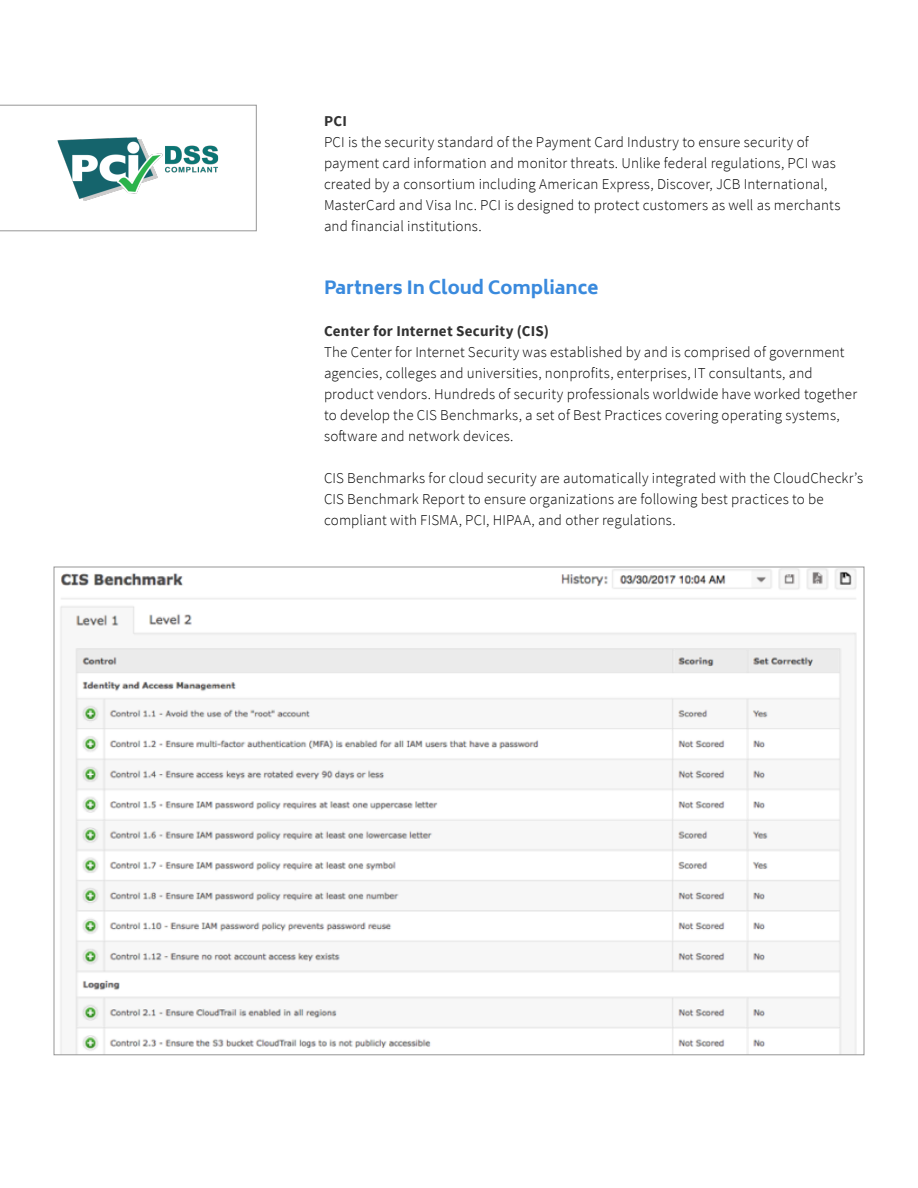
<style>
.page{position:relative;width:918px;height:1188px;background:#fff}
.page>*{position:absolute;margin:0;border:0;box-sizing:border-box;transform-origin:0 0}
.Header_1{font:800 18px "Biryani";letter-spacing:-.005em;color:#3a8add}
.body_subhead{font:300 15px/21px "Source Sans Pro";letter-spacing:.01em;color:#000}
.sidebar_title{font:300 15px/21px "Source Sans Pro";letter-spacing:.01em;color:#000}
.Body_Copy{font:300 15px/21px "Source Sans Pro";letter-spacing:.01em;color:#000}
.s1{font-weight:700;color:#323232}
</style>
<div class="page">
<img style="left:60px;top:569px;width:797px;height:484px">
<svg style="left:0;top:105px;width:256px;height:126px"></svg>
<p class="sidebar_title" style="left:324px;top:111px;width:518px"><span class="s1">PCI<br></span>PCI is the security standard of the Payment Card Industry to ensure security of payment card information and monitor threats. Unlike federal regulations, PCI was created by a consortium including American Express, Discover, JCB International, MasterCard and Visa Inc. PCI is designed to protect customers as well as merchants and financial institutions.</p>
<p class="Header_1" style="left:324px;top:277px;width:276px">Partners In Cloud Compliance</p>
<p class="body_subhead" style="left:324px;top:321px;width:535px"><span class="s1">Center for Internet Security (CIS)<br></span>The Center for Internet Security was established by and is comprised of government agencies, colleges and universities, nonprofits, enterprises, IT consultants, and product vendors. Hundreds of security professionals worldwide have worked together to develop the CIS Benchmarks, a set of Best Practices covering operating systems, software and network devices.</p>
<p class="Body_Copy" style="left:324px;top:468px;width:541px">CIS Benchmarks for cloud security are automatically integrated with the CloudCheckr’s<br>CIS Benchmark Report to ensure organizations are following best practices to be compliant with FISMA, PCI, HIPAA, and other regulations.</p>
</div>
